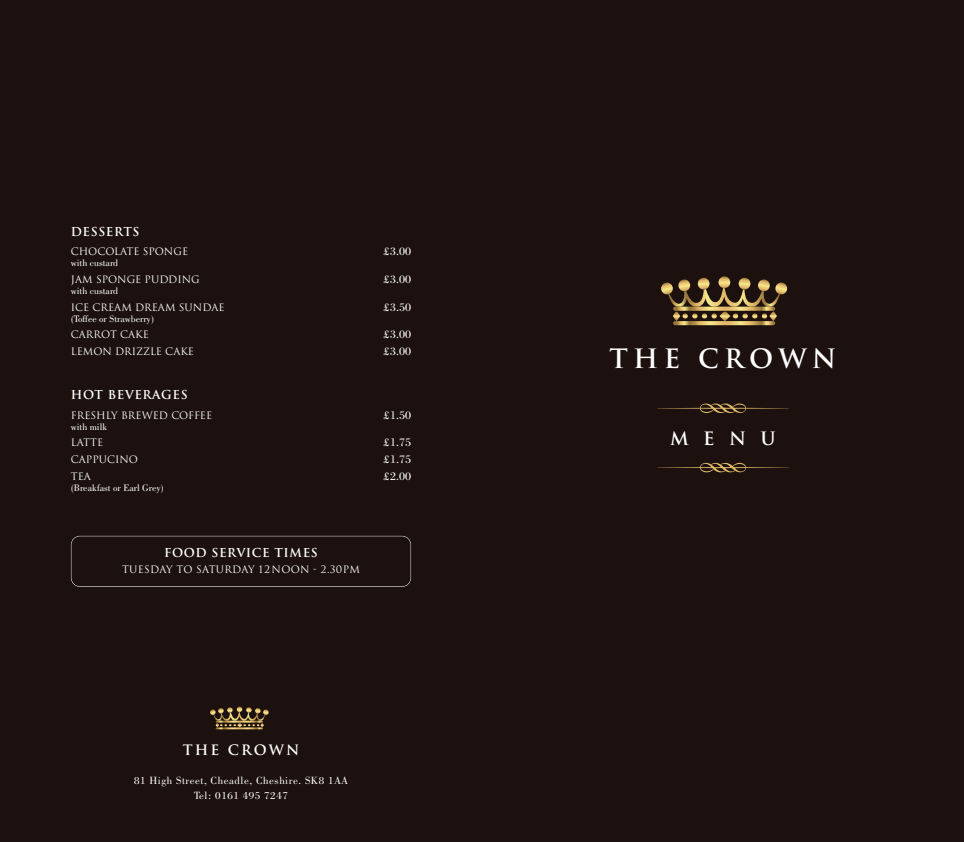
<style>
.page{position:relative;width:964px;height:842px;background:#fff}
.page>*{position:absolute;margin:0;border:0;box-sizing:border-box;transform-origin:0 0}
.t1{font:60px/59.3px "Type Embellishments One Let Plain";color:#e3bc69;scale:1.25 1}
.t2{font:700 26px "Trajan";letter-spacing:.2em;color:#fff}
.t3{font:700 18px "Trajan";color:#fff}
.t4{font:700 14px "Trajan";letter-spacing:.15em;color:#fff}
.t5{font:12px "Bodoni BT";color:#fff}
.t6{font:700 12px "Trajan";letter-spacing:.05em;color:#fff}
.t7{font:11px/15px "Bodoni BT";letter-spacing:.05em;color:#fff;text-align:center}
.t8{font:10px "Trajan";color:#fff}
.t9{font:10px "Bodoni BT";color:#fff}
.t10{font:10px "Trajan";letter-spacing:.025em;color:#fff}
</style>
<div class="page">
<div style="left:482px;top:0;width:482px;height:842px;background:#1c110e"></div>
<svg style="left:661px;top:276px;width:126px;height:49px"></svg>
<div style="left:0;top:0;width:482px;height:842px;background:#1c110e"></div>
<svg style="left:210px;top:707px;width:59px;height:22px"></svg>
<div style="left:71px;top:536px;width:340px;height:51px;border:1px solid #fff;border-radius:9px"></div>
<p class="t6" style="left:71px;top:225px;width:70px">DESSERTS</p>
<p class="t8" style="left:71px;top:246px;width:119px">CHOCOLATE SPONGE</p>
<p class="t5" style="left:383px;top:247px;width:29px">£3.00</p>
<p class="t9" style="left:71px;top:260px;width:49px">with custard</p>
<p class="t8" style="left:71px;top:274px;width:130px">JAM SPONGE PUDDING</p>
<p class="t5" style="left:383px;top:275px;width:29px">£3.00</p>
<p class="t9" style="left:71px;top:287px;width:49px">with custard</p>
<p class="t8" style="left:71px;top:301px;width:155px">ICE CREAM DREAM SUNDAE</p>
<p class="t5" style="left:383px;top:303px;width:29px">£3.50</p>
<p class="t9" style="left:71px;top:315px;width:85px">(Toffee or Strawberry)</p>
<p class="t8" style="left:71px;top:329px;width:79px">CARROT CAKE</p>
<p class="t5" style="left:383px;top:330px;width:29px">£3.00</p>
<p class="t8" style="left:71px;top:346px;width:125px">LEMON DRIZZLE CAKE</p>
<p class="t5" style="left:383px;top:347px;width:29px">£3.00</p>
<p class="t6" style="left:71px;top:388px;width:118px">HOT BEVERAGES</p>
<p class="t8" style="left:71px;top:409px;width:143px">FRESHLY BREWED COFFEE</p>
<p class="t5" style="left:383px;top:411px;width:29px">£1.50</p>
<p class="t9" style="left:71px;top:423px;width:38px">with milk</p>
<p class="t8" style="left:71px;top:437px;width:34px">LATTE</p>
<p class="t5" style="left:383px;top:438px;width:29px">£1.75</p>
<p class="t8" style="left:71px;top:454px;width:69px">CAPPUCINO</p>
<p class="t5" style="left:383px;top:455px;width:29px">£1.75</p>
<p class="t8" style="left:71px;top:470px;width:21px">TEA</p>
<p class="t5" style="left:383px;top:472px;width:29px">£2.00</p>
<p class="t9" style="left:71px;top:484px;width:95px">(Breakfast or Earl Grey)</p>
<p class="t6" style="left:164px;top:546px;width:155px">FOOD SERVICE TIMES</p>
<p class="t10" style="left:122px;top:563px;width:239px">TUESDAY TO SATURDAY 12NOON - 2.30PM</p>
<h3 class="t4" style="left:183px;top:741px;width:118px">THE CROWN</h3>
<p class="t7" style="left:134px;top:774px;width:215px">81 High Street, Cheadle, Cheshire. SK8 1AA<br>Tel: 0161 495 7247</p>
<h2 class="t2" style="left:609px;top:344px;width:228px">THE CROWN</h2>
<h1 class="t1" style="left:654px;top:378px;width:112px">R<br>R</h1>
<h3 class="t3" style="left:670px;top:428px;width:107px">MENU</h3>
</div>
